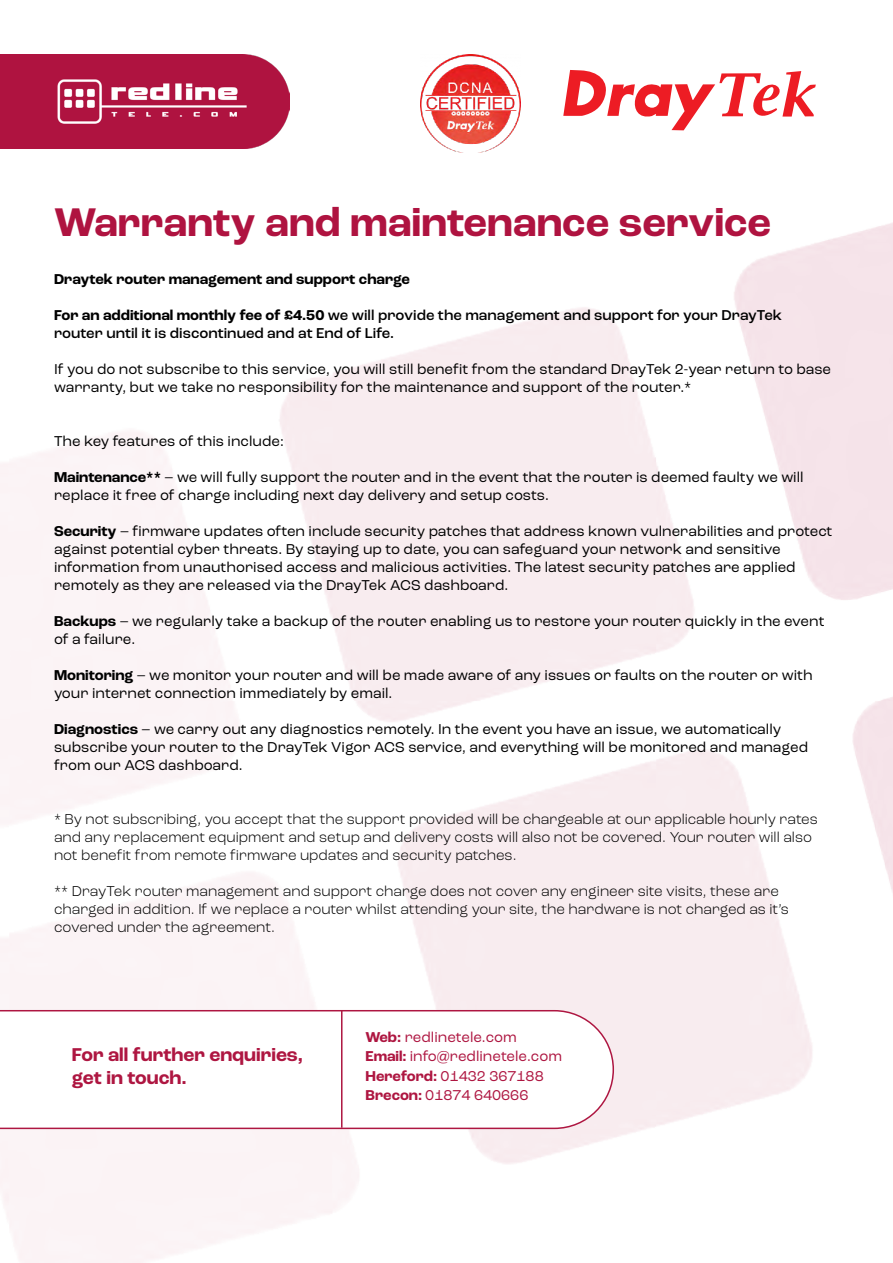
<style>
.page{position:relative;width:893px;height:1263px;background:#fff}
.page>*{position:absolute;margin:0;border:0;box-sizing:border-box;transform-origin:0 0}
.t1{font:700 42px "Roc Grotesk";color:#af1340}
.t2{font:700 19.5px/23.4px "Roc Grotesk";color:#ae1641}
.t3{font:15px/18px "Roc Grotesk";color:#000}
.t4{font:300 15px/18px "Roc Grotesk";color:#000}
.t5{font:500 15px/18px "Roc Grotesk";color:#000}
.t6{font:15px/19.5px "Roc Grotesk";color:#ae1641}
.t7{font:700 15px "Roc Grotesk";color:#000}
.s1{font-weight:700}
</style>
<div class="page">
<img style="left:0;top:95px;width:893px;height:1168px">
<img style="left:0;top:54px;width:290px;height:95px">
<img style="left:421px;top:54px;width:99px;height:98px">
<svg style="left:563px;top:70px;width:253px;height:60px"></svg>
<svg style="left:0;top:1010px;width:614px;height:119px"></svg>
<hr style="left:341px;top:1010px;width:1px;height:118px;background:#ae1641">
<h1 class="t1" style="left:54px;top:196px;width:719px">Warranty and maintenance service</h1>
<p class="t7" style="left:54px;top:269px;width:357px">Draytek router management and support charge</p>
<p class="t5" style="left:54px;top:306px;width:729px"><span class="s1">For an additional monthly fee of £4.50</span> we will provide the management and support for your DrayTek router until it is discontinued and at End of Life.</p>
<p class="t3" style="left:54px;top:360px;width:779px">If you do not subscribe to this service, you will still benefit from the standard DrayTek 2-year return to base warranty, but we take no responsibility for the maintenance and support of the router.*</p>
<p class="t3" style="left:54px;top:432px;width:231px">The key features of this include:</p>
<p class="t3" style="left:54px;top:468px;width:751px"><span class="s1">Maintenance**</span> – we will fully support the router and in the event that the router is deemed faulty we will replace it free of charge including next day delivery and setup costs.</p>
<p class="t3" style="left:54px;top:522px;width:780px"><span class="s1">Security</span> – firmware updates often include security patches that address known vulnerabilities and protect against potential cyber threats. By staying up to date, you can safeguard your network and sensitive information from unauthorised access and malicious activities. The latest security patches are applied remotely as they are released via the DrayTek ACS dashboard.</p>
<p class="t3" style="left:54px;top:612px;width:772px"><span class="s1">Backups</span> – we regularly take a backup of the router enabling us to restore your router quickly in the event of a failure.</p>
<p class="t3" style="left:54px;top:666px;width:760px"><span class="s1">Monitoring</span> – we monitor your router and will be made aware of any issues or faults on the router or with your internet connection immediately by email.</p>
<p class="t3" style="left:54px;top:720px;width:756px"><span class="s1">Diagnostics</span> – we carry out any diagnostics remotely. In the event you have an issue, we automatically subscribe your router to the DrayTek Vigor ACS service, and everything will be monitored and managed from our ACS dashboard.</p>
<p class="t4" style="left:54px;top:810px;width:765px">* By not subscribing, you accept that the support provided will be chargeable at our applicable hourly rates and any replacement equipment and setup and delivery costs will also not be covered. Your router will also not benefit from remote firmware updates and security patches.</p>
<p class="t4" style="left:54px;top:882px;width:736px">** DrayTek router management and support charge does not cover any engineer site visits, these are charged in addition. If we replace a router whilst attending your site, the hardware is not charged as it’s covered under the agreement.</p>
<h2 class="t2" style="left:72px;top:1043px;width:233px">For all further enquiries, get in touch.</h2>
<p class="t6" style="left:366px;top:1027px;width:198px"><span class="s1">Web:</span> redlinetele.com<br><span class="s1">Email:</span> info@redlinetele.com<br><span class="s1">Hereford:</span> 01432 367188<br><span class="s1">Brecon:</span> 01874 640666</p>
</div>
